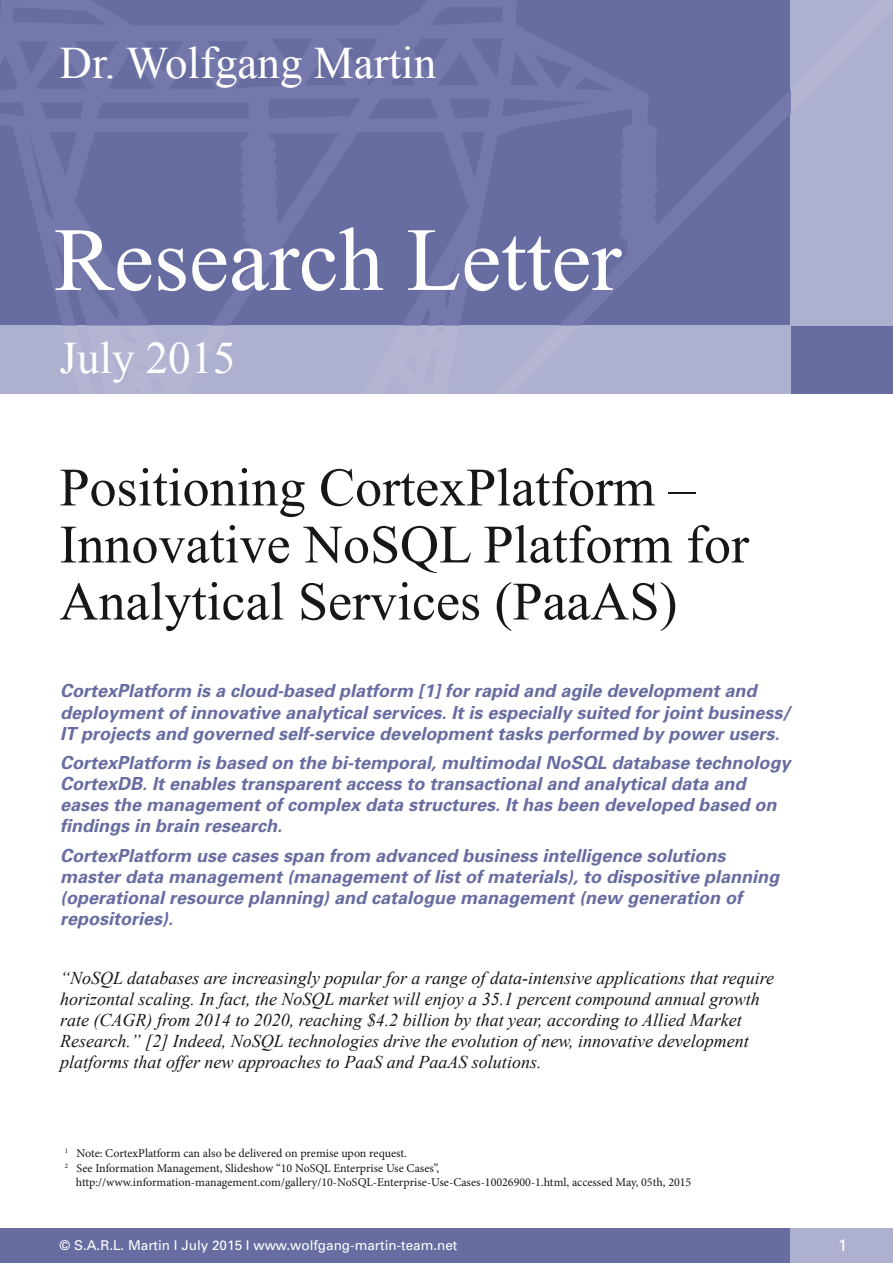
<style>
.page{position:relative;width:893px;height:1263px;background:#fff}
.page>*{position:absolute;margin:0;border:0;box-sizing:border-box;transform-origin:0 0}
.t1{font:90px "Times New Roman";color:#fff}
.t2{font:54px/57px "Times New Roman";color:#181716}
.t3{font:45px "Times New Roman";color:#fff}
.t4{font:italic 700 18px/21px "Univers";color:#686da1}
.t5{font:italic 18px/21px "Times New Roman";color:#181716}
.t6{font:16.5px "Univers";color:#fff}
.t7{font:13.5px "Univers";color:#fff}
.t8{font:12px "Minion Pro";color:#181716}
</style>
<div class="page">
<div style="left:0;top:1228px;width:893px;height:35px;background:#686da1"></div>
<div style="left:791px;top:1228px;width:102px;height:35px;background:#aeb0d0"></div>
<div style="left:791px;top:0;width:102px;height:326px;background:#aeb0d0"></div>
<div style="left:0;top:326px;width:791px;height:68px;background:#aeb0d0"></div>
<svg style="left:0;top:0;width:791px;height:326px;background:#6b70a3"></svg>
<h3 class="t3" style="left:60px;top:33px;width:378px">Dr. Wolfgang Martin</h3>
<h1 class="t1" style="left:54px;top:199px;width:569px">Research Letter</h1>
<h3 class="t3" style="left:60px;top:327px;width:178px">July 2015</h3>
<h2 class="t2" style="left:60px;top:458px;width:691px">Positioning CortexPlatform –<br>Innovative NoSQL Platform for<br>Analytical Services (PaaAS)</h2>
<p class="t4" style="left:60px;top:681px;width:732px">CortexPlatform is a cloud-based platform [1] for rapid and agile development and deployment of innovative analytical services. It is especially suited for joint business/<br>IT projects and governed self-service development tasks performed by power users.</p>
<p class="t4" style="left:60px;top:752px;width:732px">CortexPlatform is based on the bi-temporal, multimodal NoSQL database techno logy CortexDB. It enables transparent access to transactional and analytical data and eases the management of complex data structures. It has been developed based on findings in brain research.</p>
<p class="t4" style="left:60px;top:845px;width:721px">CortexPlatform use cases span from advanced business intelligence solutions master data management (management of list of materials), to dispositive planning (operational resource planning) and catalogue management (new generation of repositories).</p>
<p class="t5" style="left:60px;top:967px;width:715px">“NoSQL databases are increasingly popular for a range of data-intensive applications that require horizontal scaling. In fact, the NoSQL market will enjoy a 35.1 percent compound annual growth rate (CAGR) from 2014 to 2020, reaching $4.2 billion by that year, according to Allied Market Research.” [2] Indeed, NoSQL technologies drive the evolution of new, innovative development platforms that offer new approaches to PaaS and PaaAS solutions.</p>
<p class="t8" style="left:65px;top:1145px;width:343px"><sup>1</sup> Note: CortexPlatform can also be delivered on premise upon request.</p>
<p class="t8" style="left:65px;top:1160px;width:376px"><sup>2</sup> See Information Management, Slideshow “10 NoSQL Enterprise Use Cases”,</p>
<p class="t8" style="left:76px;top:1174px;width:617px">http://www.information-management.com/gallery/10-NoSQL-Enterprise-Use-Cases-10026900-1.html, accessed May, 05th, 2015</p>
<p class="t7" style="left:60px;top:1237px;width:399px">© S.A.R.L. Martin I July 2015 I www.wolfgang-martin-team.net</p>
<p class="t6" style="left:838px;top:1235px;width:11px">1</p>
</div>
